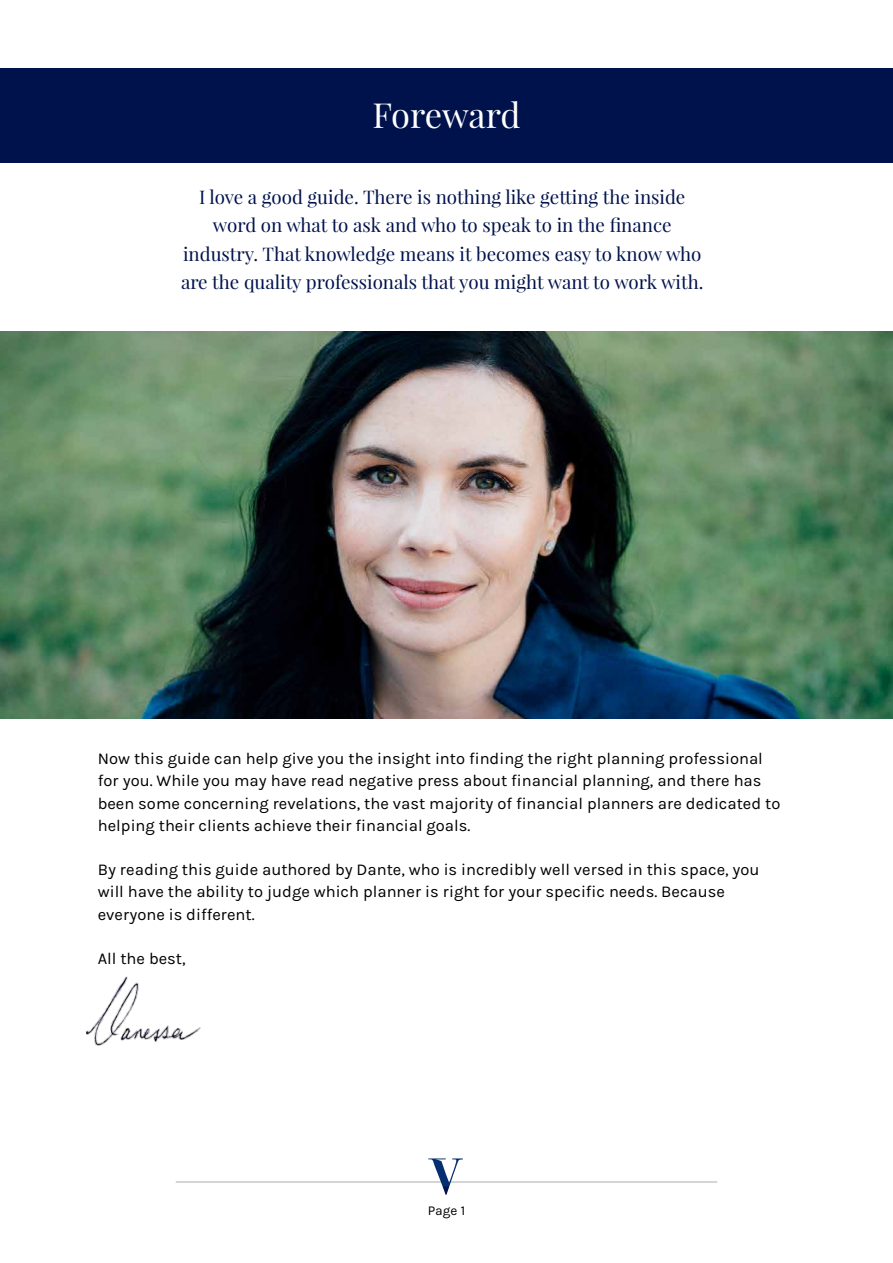
<style>
.page{position:relative;width:893px;height:1263px;background:#fff}
.page>*{position:absolute;margin:0;border:0;box-sizing:border-box;transform-origin:0 0}
.t1{font:34.5px "Playfair Display";letter-spacing:-.005em;color:#fff}
.t2{font:18.75px/28.5px "Playfair Display";color:#00124c;text-align:center}
.t3{font:16.5px/22.5px "Karla";color:#000}
.t4{font:13.5px "Karla";color:#000}
</style>
<div class="page">
<hr style="left:176px;top:1181px;width:541px;height:2px;background:#c7c8ca">
<svg style="left:428px;top:1158px;width:35px;height:37px"></svg>
<div style="left:0;top:68px;width:893px;height:94px;background:#00124c"></div>
<img style="left:0;top:332px;width:893px;height:386px">
<img style="left:86px;top:976px;width:114px;height:70px">
<h1 class="t1" style="left:372px;top:94px;width:149px">Foreward</h1>
<p class="t2" style="left:181px;top:182px;width:524px">I love a good guide. There is nothing like getting the inside word on what to ask and who to speak to in the finance industry. That knowledge means it becomes easy to know who are the quality professionals that you might want to work with.</p>
<p class="t3" style="left:98px;top:747px;width:684px">Now this guide can help give you the insight into finding the right planning professional for you. While you may have read negative press about financial planning, and there has been some concerning revelations, the vast majority of financial planners are dedicated to helping their clients achieve their financial goals.</p>
<p class="t3" style="left:98px;top:858px;width:663px">By reading this guide authored by Dante, who is incredibly well versed in this space, you will have the ability to judge which planner is right for your specific needs. Because everyone is different.</p>
<p class="t3" style="left:98px;top:947px;width:89px">All the best,</p>
<p class="t4" style="left:428px;top:1203px;width:39px">Page 1</p>
</div>
